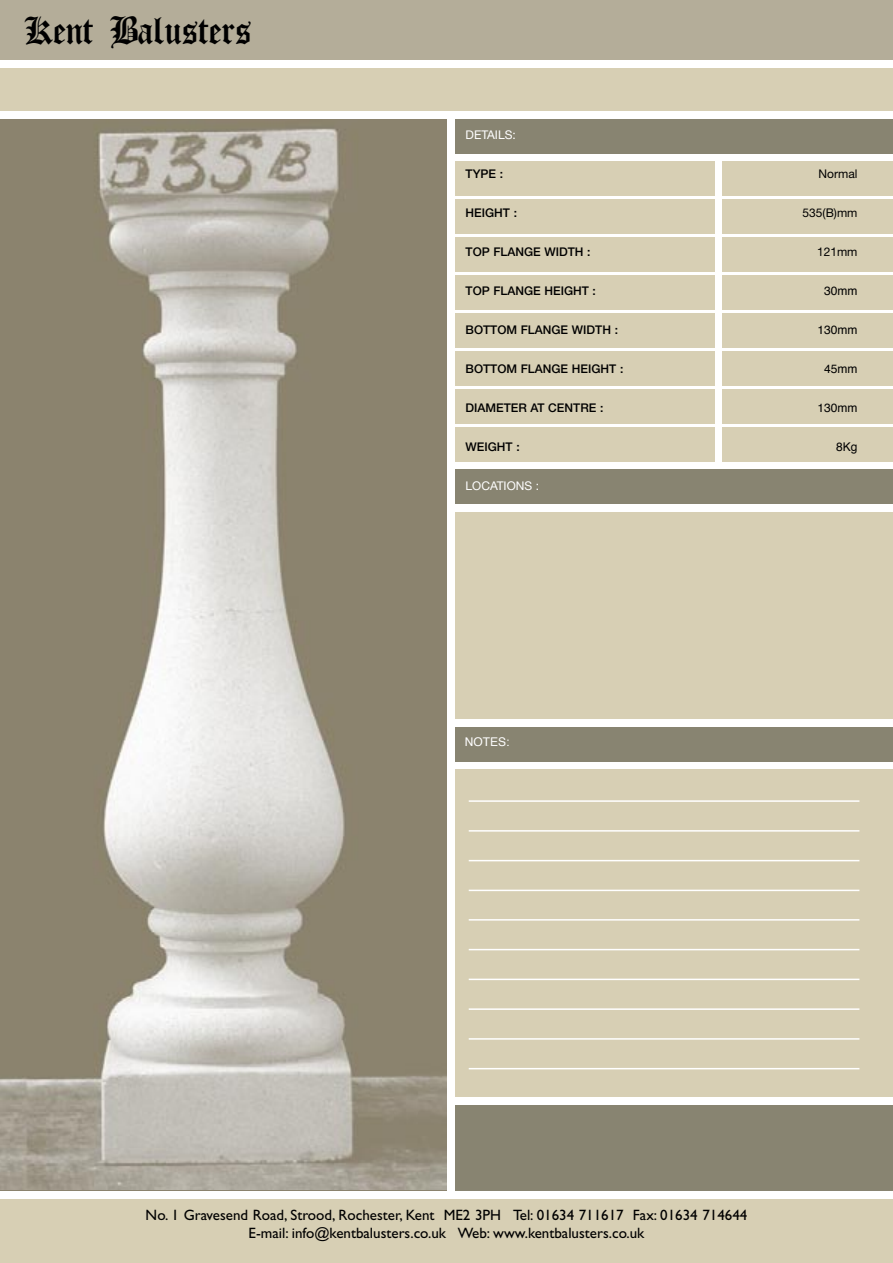
<style>
.page{position:relative;width:893px;height:1263px;background:#fff}
.page>*{position:absolute;margin:0;border:0;box-sizing:border-box;transform-origin:0 0}
.t1{font:36px "Old English";color:#000}
.t2{font:15px "Gill Sans";color:#000}
.t3{font:500 12px "Helvetica Neue";color:#000}
.t4{font:12px "Helvetica";color:#000}
.t5{font:12px "Helvetica Neue";color:#000}
.t6{font:12px "Helvetica Neue";color:#fff}
.t7{font:12px "Helvetica";color:#fff}
</style>
<div class="page">
<div style="left:455px;top:770px;width:438px;height:327px;background:#d7cfb4"></div>
<div style="left:455px;top:727px;width:438px;height:34px;background:#888471"></div>
<div style="left:455px;top:470px;width:438px;height:34px;background:#888471"></div>
<div style="left:455px;top:119px;width:438px;height:34px;background:#888471"></div>
<div style="left:455px;top:162px;width:259px;height:34px;background:#d7cfb4"></div>
<div style="left:455px;top:200px;width:259px;height:34px;background:#d7cfb4"></div>
<div style="left:455px;top:238px;width:259px;height:34px;background:#d7cfb4"></div>
<div style="left:455px;top:275px;width:259px;height:34px;background:#d7cfb4"></div>
<div style="left:455px;top:313px;width:259px;height:34px;background:#d7cfb4"></div>
<div style="left:455px;top:351px;width:259px;height:34px;background:#d7cfb4"></div>
<div style="left:455px;top:389px;width:259px;height:34px;background:#d7cfb4"></div>
<div style="left:455px;top:427px;width:259px;height:34px;background:#d7cfb4"></div>
<div style="left:723px;top:162px;width:170px;height:34px;background:#d7cfb4"></div>
<div style="left:723px;top:200px;width:170px;height:34px;background:#d7cfb4"></div>
<div style="left:723px;top:238px;width:170px;height:34px;background:#d7cfb4"></div>
<div style="left:723px;top:275px;width:170px;height:34px;background:#d7cfb4"></div>
<div style="left:723px;top:313px;width:170px;height:34px;background:#d7cfb4"></div>
<div style="left:723px;top:351px;width:170px;height:34px;background:#d7cfb4"></div>
<div style="left:723px;top:389px;width:170px;height:34px;background:#d7cfb4"></div>
<div style="left:723px;top:427px;width:170px;height:34px;background:#d7cfb4"></div>
<div style="left:0;top:68px;width:893px;height:43px;background:#d7cfb4"></div>
<div style="left:0;top:0;width:893px;height:60px;background:#b4ad99"></div>
<hr style="left:469px;top:919px;width:390px;height:1px;background:#fff">
<hr style="left:469px;top:949px;width:390px;height:1px;background:#fff">
<hr style="left:469px;top:979px;width:390px;height:1px;background:#fff">
<hr style="left:469px;top:1008px;width:390px;height:2px;background:#fff">
<hr style="left:469px;top:1038px;width:390px;height:2px;background:#fff">
<hr style="left:469px;top:1068px;width:390px;height:1px;background:#fff">
<hr style="left:469px;top:800px;width:390px;height:2px;background:#fff">
<hr style="left:469px;top:830px;width:390px;height:2px;background:#fff">
<hr style="left:469px;top:860px;width:390px;height:1px;background:#fff">
<hr style="left:469px;top:890px;width:390px;height:1px;background:#fff">
<img style="left:0;top:119px;width:446px;height:1071px">
<div style="left:0;top:1199px;width:893px;height:64px;background:#d7cfb4"></div>
<div style="left:455px;top:1106px;width:438px;height:85px;background:#888471"></div>
<div style="left:455px;top:512px;width:438px;height:207px;background:#d7cfb4"></div>
<p class="t1" style="left:25px;top:10px;width:229px">Kent Balusters</p>
<p class="t6" style="left:466px;top:128px;width:52px">DETAILS:</p>
<p class="t3" style="left:466px;top:167px;width:39px">TYPE :</p>
<p class="t5" style="left:819px;top:167px;width:40px">Normal</p>
<p class="t3" style="left:466px;top:206px;width:53px">HEIGHT :</p>
<p class="t5" style="left:803px;top:206px;width:56px">535(B)mm</p>
<p class="t3" style="left:466px;top:245px;width:127px">TOP FLANGE WIDTH :</p>
<p class="t5" style="left:817px;top:245px;width:42px">121mm</p>
<p class="t3" style="left:466px;top:284px;width:132px">TOP FLANGE HEIGHT :</p>
<p class="t4" style="left:824px;top:283px;width:35px">30mm</p>
<p class="t3" style="left:466px;top:323px;width:154px">BOTTOM FLANGE WIDTH :</p>
<p class="t4" style="left:817px;top:322px;width:42px">130mm</p>
<p class="t3" style="left:466px;top:362px;width:159px">BOTTOM FLANGE HEIGHT :</p>
<p class="t4" style="left:824px;top:361px;width:35px">45mm</p>
<p class="t3" style="left:466px;top:401px;width:139px">DIAMETER AT CENTRE :</p>
<p class="t4" style="left:817px;top:400px;width:42px">130mm</p>
<p class="t3" style="left:466px;top:440px;width:56px">WEIGHT :</p>
<p class="t4" style="left:836px;top:439px;width:23px">8Kg</p>
<p class="t6" style="left:466px;top:479px;width:75px">LOCATIONS :</p>
<p class="t7" style="left:465px;top:734px;width:46px">NOTES:</p>
<p class="t2" style="left:146px;top:1207px;width:603px">No. 1 Gravesend Road, Strood, Rochester, Kent ME2 3PH Tel: 01634 711617 Fax: 01634 714644</p>
<p class="t2" style="left:248px;top:1225px;width:397px">E-mail: info@kentbalusters.co.uk Web: www.kentbalusters.co.uk</p>
</div>
